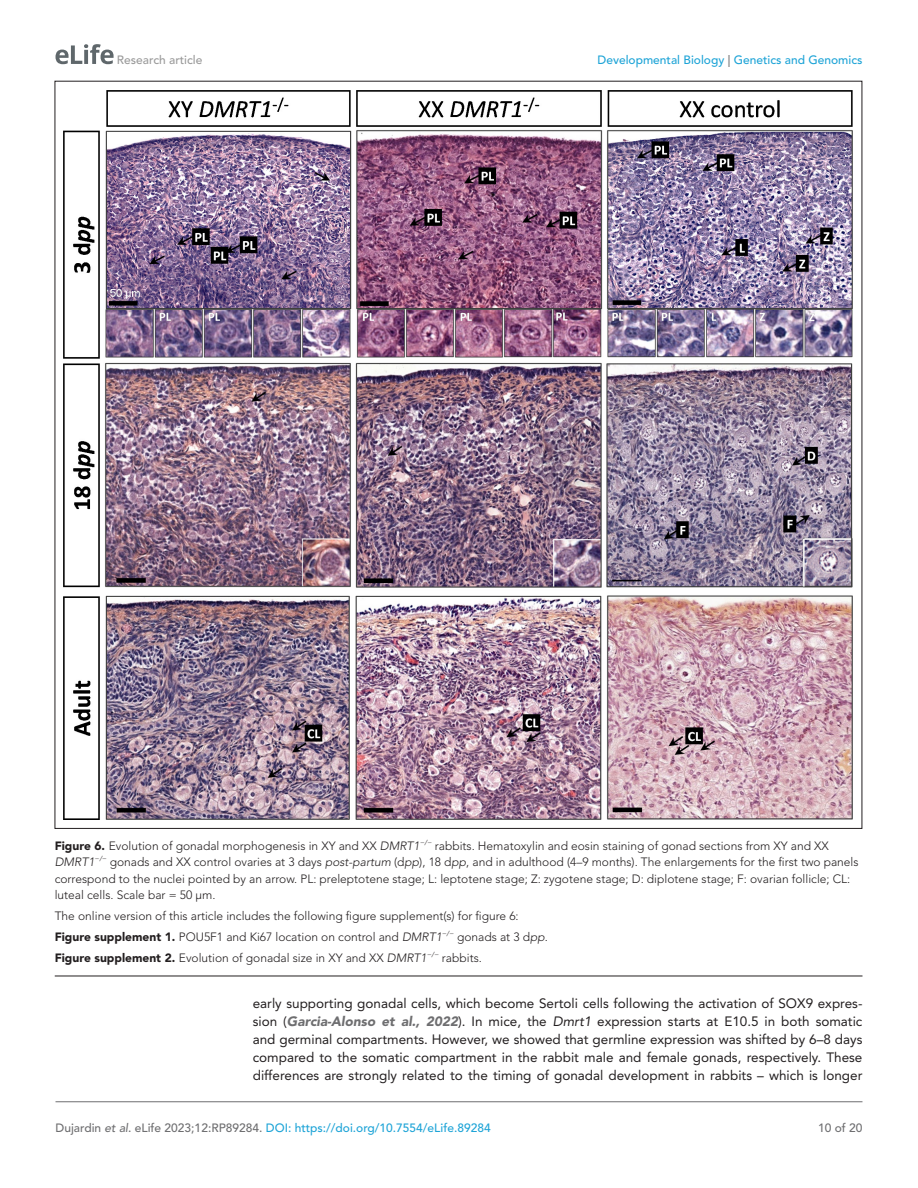
<style>
.page{position:relative;width:918px;height:1188px;background:#fff}
.page>*{position:absolute;margin:0;border:0;box-sizing:border-box;transform-origin:0 0}
.t1{font:13.5px/18px "Avenir LT Std";color:#231f20;text-align:justify}
.t2{font:300 12px/16.5px "Avenir LT Std";color:#231f20}
.t3{font:500 12px "Avenir LT Std";color:#1ea4d7}
.t4{font:500 12px "Avenir LT Std";color:#9a9a9a}
.t5{font:500 12px "Avenir LT Std";color:#6e6e70}
.s1{color:#6e6e70}
.s2{font-weight:900}
.s3{font-style:italic}
.s4{font-weight:900;font-style:italic;color:#6e6e70}
.s5{font-style:italic;color:#6e6e70}
</style>
<div class="page">
<svg style="left:56px;top:44px;width:58px;height:20px"></svg>
<hr style="left:56px;top:1101px;width:806px;height:1px;background:#6e6e70">
<hr style="left:55px;top:976px;width:807px;height:1px;background:#231f20">
<img style="left:64px;top:90px;width:789px;height:729px">
<p class="t4" style="left:117px;top:53px;width:81px">Research article</p>
<p class="t3" style="left:598px;top:53px;width:266px">Developmental Biology <span class="s1">|</span> Genetics and Genomics</p>
<p class="t2" style="left:55px;top:837px;width:805px"><span class="s2">Figure 6.</span> Evolution of gonadal morphogenesis in XY and XX <span class="s3">DMRT1</span><sup>−/−</sup> rabbits. Hematoxylin and eosin staining of gonad sections from XY and XX <span class="s3">DMRT1</span><sup>−/−</sup> gonads and XX control ovaries at 3 days <span class="s3">post-partum</span> (d<span class="s3">pp</span>), 18 d<span class="s3">pp</span>, and in adulthood (4–9 months). The enlargements for the first two panels correspond to the nuclei pointed by an arrow. PL: preleptotene stage; L: leptotene stage; Z: zygotene stage; D: diplotene stage; F: ovarian follicle; CL: luteal cells. Scale bar = 50 µm.</p>
<p class="t2" style="left:55px;top:906px;width:495px;line-height:21px">The online version of this article includes the following figure supplement(s) for figure 6:<br><span class="s2">Figure supplement 1.</span> POU5F1 and Ki67 location on control and <span class="s3">DMRT1</span><sup>−/−</sup> gonads at 3 d<span class="s3">pp</span>.<br><span class="s2">Figure supplement 2.</span> Evolution of gonadal size in XY and XX <span class="s3">DMRT1</span><sup>−/−</sup> rabbits.</p>
<p class="t1" style="left:253px;top:995px;width:611px">early supporting gonadal cells, which become Sertoli cells following the activation of SOX9 expres&shy;sion (<span class="s4">Garcia-Alonso et al., 2022</span>). In mice, the <span class="s3">Dmrt1</span> expression starts at E10.5 in both somatic and germinal compartments. However, we showed that germline expression was shifted by 6–8 days compared to the somatic compartment in the rabbit male and female gonads, respectively. These differences are strongly related to the timing of gonadal development in rabbits – which is longer</p>
<p class="t3" style="left:56px;top:1121px;width:437px"><span class="s1">Dujardin</span> <span class="s5">et al</span><span class="s1">. eLife 2023;12:RP89284.</span> DOI: https://doi.org/10.7554/eLife.89284</p>
<p class="t5" style="left:818px;top:1121px;width:46px">10 of 20</p>
</div>
